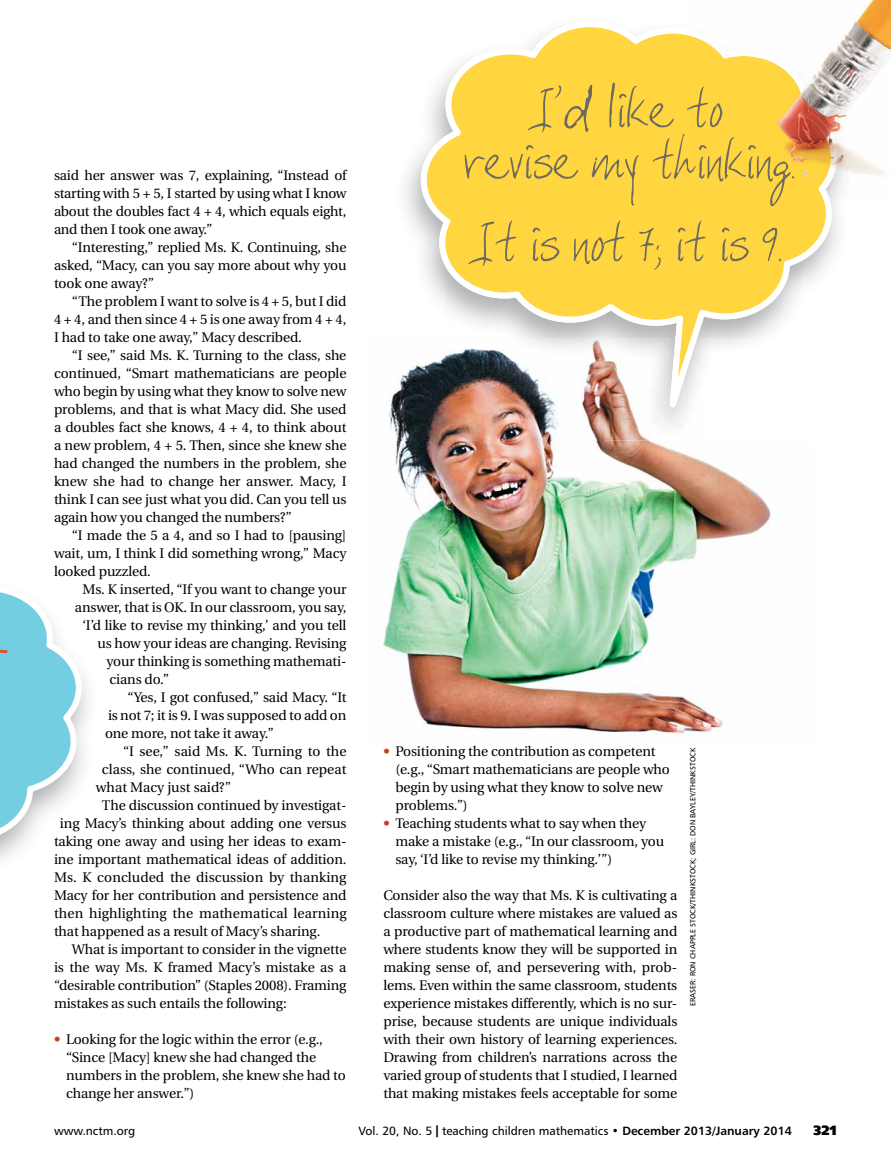
<style>
.page{position:relative;width:891px;height:1175px;background:#fff}
.page>*{position:absolute;margin:0;border:0;box-sizing:border-box;transform-origin:0 0}
.t1{font:64.5px/51.3px "Davys Crappy Writing";color:#6e6a60;text-align:center}
.t2{font:13.8px/18px "Utopia";letter-spacing:-.01em;color:#000;text-align:justify}
.t3{font:13.8px "Utopia";letter-spacing:.01em;color:#000}
.t4{font:13.5px "Humanist 777 BT Extra Black B";color:#000}
.t5{font:12px "Humanist 777 BT Roman B";color:#000}
.t6{font:7.5px "Humanist 777 BT Roman B";color:#000}
.s1{font-weight:700;color:#cf381e}
.s2{font-family:"Interstate";font-weight:700}
.s3{font-family:"Humanist 777 BT Bold B"}
</style>
<div class="page">
<svg style="left:0;top:592px;width:85px;height:269px"></svg>
<img style="left:383px;top:393px;width:388px;height:344px">
<img style="left:404px;top:175px;width:17px;height:63px">
<img style="left:396px;top:363px;width:375px;height:77px">
<svg style="left:421px;top:27px;width:416px;height:380px"></svg>
<div style="left:528px;top:83px;width:164px;height:49px;background:#ffd540"></div>
<div style="left:464px;top:134px;width:330px;height:72px;background:#ffd540"></div>
<div style="left:468px;top:220px;width:313px;height:49px;background:#ffd540"></div>
<img style="left:852px;top:0;width:39px;height:50px">
<img style="left:852px;top:50px;width:39px;height:126px">
<img style="left:692px;top:27px;width:160px;height:35px">
<img style="left:808px;top:62px;width:44px;height:46px">
<img style="left:814px;top:108px;width:38px;height:90px">
<img style="left:692px;top:36px;width:116px;height:82px">
<img style="left:692px;top:118px;width:111px;height:41px">
<img style="left:794px;top:159px;width:9px;height:40px">
<img style="left:692px;top:30px;width:104px;height:43px">
<img style="left:787px;top:72px;width:27px;height:43px">
<img style="left:803px;top:115px;width:34px;height:84px">
<img style="left:692px;top:83px;width:31px;height:49px">
<img style="left:692px;top:134px;width:102px;height:65px">
<p class="t2" style="left:54px;top:167px;width:294px">said her answer was 7, explaining, “Instead of starting with 5 + 5, I started by using what I know about the doubles fact 4 + 4, which equals eight, and then I took one away.”</p>
<p class="t2" style="left:54px;top:239px;width:294px;text-indent:18px">“Interesting,” replied Ms. K. Continuing, she asked, “Macy, can you say more about why you took one away?”</p>
<p class="t2" style="left:54px;top:293px;width:294px;text-indent:18px">“The problem I want to solve is 4 + 5, but I did 4 + 4, and then since 4 + 5 is one away from 4 + 4, I had to take one away,” Macy described.</p>
<p class="t2" style="left:54px;top:347px;width:294px;text-indent:18px">“I see,” said Ms. K. Turning to the class, she continued, “Smart mathematicians are people who begin by using what they know to solve new problems, and that is what Macy did. She used a doubles fact she knows, 4 + 4, to think about a new problem, 4 + 5. Then, since she knew she had changed the numbers in the problem, she knew she had to change her answer. Macy, I think I can see just what you did. Can you tell us again how you changed the numbers?”</p>
<p class="t2" style="left:54px;top:527px;width:294px;text-indent:18px">“I made the 5 a 4, and so I had to [pausing] wait, um, I think I did something wrong,” Macy looked puzzled.</p>
<p class="t2" style="left:82px;top:580px;width:265px">Ms. K inserted, “If you want to change your</p>
<p class="t2" style="left:75px;top:598px;width:273px">answer, that is OK. In our classroom, you say,</p>
<p class="t2" style="left:82px;top:616px;width:266px">‘I’d like to revise my thinking,’ and you tell</p>
<p class="t2" style="left:97px;top:634px;width:250px">us how your ideas are changing. Revising</p>
<p class="t2" style="left:107px;top:652px;width:241px">your thinking is something mathemati-</p>
<p class="t2" style="left:110px;top:670px;width:61px">cians do.”</p>
<p class="t2" style="left:127px;top:688px;width:220px">“Yes, I got confused,” said Macy. “It</p>
<p class="t2" style="left:108px;top:706px;width:240px">is not 7; it is 9. I was supposed to add on</p>
<p class="t2" style="left:105px;top:724px;width:170px">one more, not take it away.”</p>
<p class="t2" style="left:123px;top:742px;width:225px">“I see,” said Ms. K. Turning to the</p>
<p class="t2" style="left:102px;top:760px;width:246px">class, she continued, “Who can repeat</p>
<p class="t2" style="left:96px;top:778px;width:137px">what Macy just said?”</p>
<p class="t2" style="left:102px;top:796px;width:246px">The discussion continued by investigat-</p>
<p class="t2" style="left:60px;top:814px;width:288px">ing Macy’s thinking about adding one versus</p>
<p class="t2" style="left:54px;top:832px;width:294px">taking one away and using her ideas to exam-</p>
<p class="t2" style="left:54px;top:850px;width:294px">ine important mathematical ideas of addition.</p>
<p class="t2" style="left:54px;top:868px;width:294px">Ms. K concluded the discussion by thanking</p>
<p class="t2" style="left:54px;top:886px;width:294px">Macy for her contribution and persistence and</p>
<p class="t3" style="left:54px;top:906px;width:294px">then highlighting the mathematical learning</p>
<p class="t2" style="left:54px;top:922px;width:268px">that happened as a result of Macy’s sharing.</p>
<p class="t2" style="left:72px;top:940px;width:276px">What is important to consider in the vignette</p>
<p class="t2" style="left:54px;top:958px;width:294px">is the way Ms. K framed Macy’s mistake as a</p>
<p class="t2" style="left:54px;top:976px;width:294px">“desirable contribution” (Staples 2008). Framing</p>
<p class="t2" style="left:54px;top:994px;width:234px">mistakes as such entails the following:</p>
<p class="t2" style="left:66px;top:1030px;width:281px;text-align:left;text-indent:-12px"><span class="s1">•</span> Looking for the logic within the error (e.g., “Since [Macy] knew she had changed the numbers in the problem, she knew she had to change her answer.”)</p>
<h1 class="t1" style="left:463px;top:94px;width:333px">I’d like to<br>revise my thinking.</h1>
<h1 class="t1" style="left:477px;top:228px;width:307px">It is not 7; it is 9.</h1>
<p class="t2" style="left:395px;top:742px;width:276px;text-align:left;text-indent:-12px"><span class="s1">•</span> Positioning the contribution as competent (e.g., “Smart mathematicians are people who begin by using what they know to solve new problems.”)</p>
<p class="t2" style="left:395px;top:814px;width:270px;text-align:left;text-indent:-12px"><span class="s1">•</span> Teaching students what to say when they make a mistake (e.g., “In our classroom, you say, ‘I’d like to revise my thinking.’”)</p>
<p class="t2" style="left:383px;top:886px;width:296px">Consider also the way that Ms. K is cultivating a classroom culture where mistakes are valued as a productive part of mathematical learning and where students know they will be supported in making sense of, and persevering with, prob&shy;lems. Even within the same classroom, students experience mistakes differently, which is no sur&shy;prise, because students are unique individuals with their own history of learning experiences.<br>Drawing from children’s narrations across the varied group of students that I studied, I learned that making mistakes feels acceptable for some</p>
<p class="t6" style="left:688px;top:1006px;width:260px;rotate:-90deg">ERASER: RON CHAPPLE STOCK/THINKSTOCK; GIRL: DON BAYLEY/THINKSTOCK</p>
<p class="t5" style="left:54px;top:1123px;width:83px">www.nctm.org</p>
<p class="t5" style="left:358px;top:1123px;width:435px">Vol. 20, No. 5 <span class="s2">|</span> teaching children mathematics • <span class="s3">December 2013/January 2014</span></p>
<p class="t4" style="left:813px;top:1121px;width:25px">321</p>
</div>
